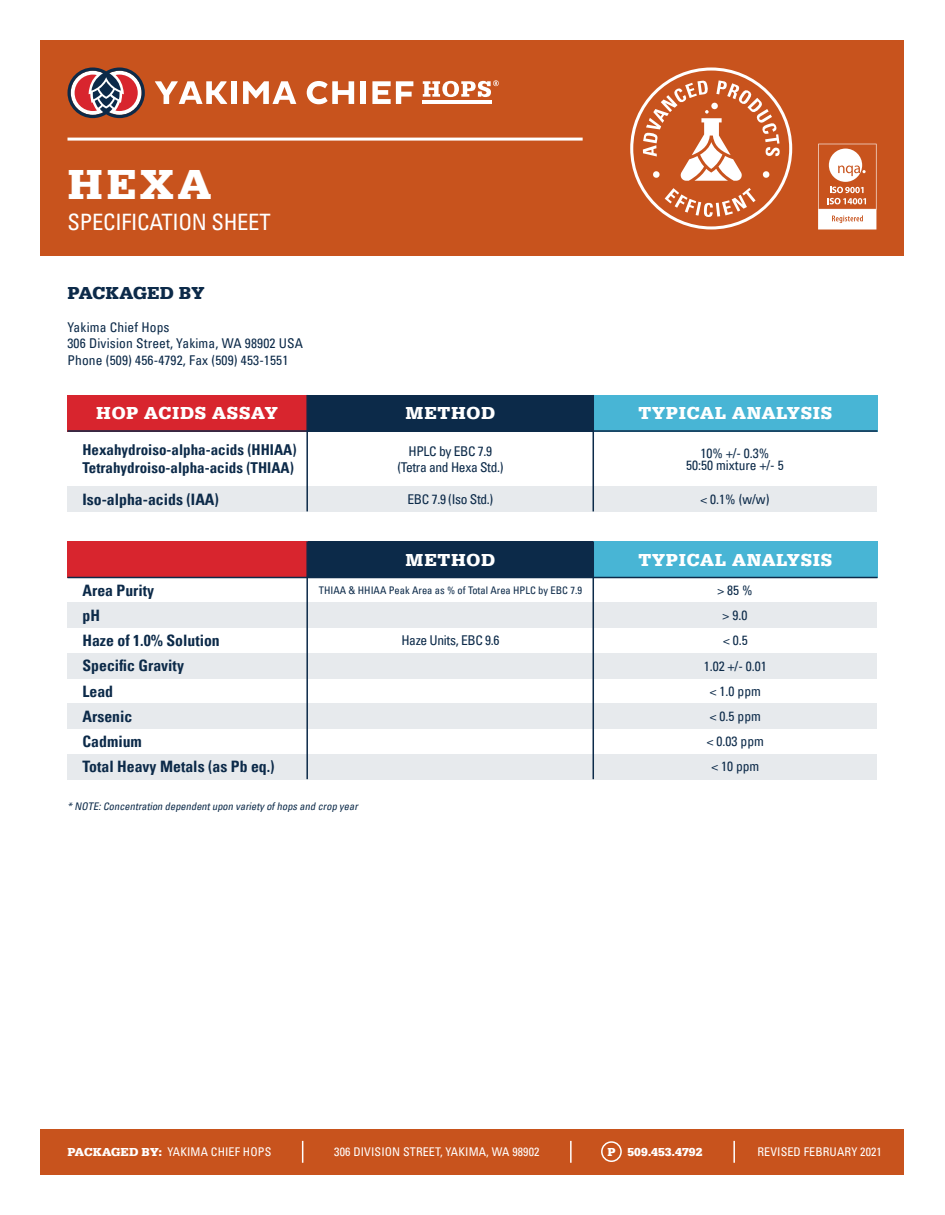
<style>
.page{position:relative;width:945px;height:1215px;background:#fff}
.page>*{position:absolute;margin:0;border:0;box-sizing:border-box;transform-origin:0 0}
.t1{font:700 43.5px "Egyptienne URW";color:#fff}
.t2{font:condensed 22.5px "Univers LT Std";letter-spacing:-.01em;color:#fff}
.t3{font:700 18px "Egyptienne URW";letter-spacing:.04em;color:#fff}
.t4{font:700 18px "Egyptienne URW";letter-spacing:.005em;color:#0c2a49}
.t5{font:700 condensed 15.75px "Univers LT Pro";color:#0c2a49}
.t6{font:700 condensed 15px/18px "Univers LT Pro";color:#0c2a49}
.t7{font:condensed 13.5px/16.5px "Univers LT Pro";color:#0c2a49}
.t8{font:condensed 13.5px "Univers LT Pro";letter-spacing:-.025em;color:#0c2a49}
.t9{font:condensed 12px "Univers LT Pro";letter-spacing:.01em;color:#fff}
.t10{font:700 12px "Egyptienne URW";letter-spacing:.01em;color:#fff}
.t11{font:italic condensed 10.5px "Univers LT Pro";color:#0c2a49}
.t12{font:condensed 10.5px "Univers LT Pro";color:#0c2a49}
.s1{font-family:"Egyptienne URW";font-weight:700;font-stretch:normal}
</style>
<div class="page">
<div style="left:40px;top:1129px;width:864px;height:45px;background:#c8531d"></div>
<div style="left:601px;top:1141px;width:21px;height:21px;border:2px solid #fff;border-radius:50%"></div>
<svg style="left:302px;top:1141px;width:1px;height:22px"></svg>
<hr style="left:570px;top:1141px;width:2px;height:22px;background:#fff">
<hr style="left:733px;top:1141px;width:2px;height:22px;background:#fff">
<div style="left:308px;top:395px;width:285px;height:36px;background:#0c2a49"></div>
<div style="left:593px;top:395px;width:285px;height:36px;background:#48b5d5"></div>
<div style="left:68px;top:395px;width:240px;height:36px;background:#d8252e"></div>
<div style="left:68px;top:486px;width:810px;height:25px;background:#e7eaed"></div>
<hr style="left:68px;top:430px;width:810px;height:2px;background:#0c2a49">
<hr style="left:306px;top:395px;width:2px;height:116px;background:#0c2a49">
<hr style="left:593px;top:395px;width:1px;height:116px;background:#0c2a49">
<div style="left:308px;top:541px;width:285px;height:37px;background:#0c2a49"></div>
<div style="left:593px;top:541px;width:285px;height:37px;background:#48b5d5"></div>
<div style="left:68px;top:541px;width:240px;height:37px;background:#d8252e"></div>
<div style="left:68px;top:603px;width:810px;height:25px;background:#e7eaed"></div>
<div style="left:68px;top:653px;width:810px;height:25px;background:#e7eaed"></div>
<div style="left:68px;top:704px;width:810px;height:25px;background:#e7eaed"></div>
<div style="left:68px;top:754px;width:810px;height:25px;background:#e7eaed"></div>
<hr style="left:68px;top:577px;width:810px;height:1px;background:#0c2a49">
<hr style="left:306px;top:541px;width:2px;height:238px;background:#0c2a49">
<hr style="left:593px;top:541px;width:1px;height:238px;background:#0c2a49">
<div style="left:40px;top:40px;width:864px;height:216px;background:#c8531d"></div>
<hr style="left:68px;top:138px;width:515px;height:3px;background:#fff">
<svg style="left:818px;top:144px;width:59px;height:86px"></svg>
<svg style="left:67px;top:68px;width:78px;height:50px;background:#9d676a"></svg>
<svg style="left:155px;top:81px;width:72px;height:23px"></svg>
<div style="left:231px;top:81px;width:6px;height:23px;background:#fff"></div>
<svg style="left:243px;top:81px;width:53px;height:23px"></svg>
<svg style="left:307px;top:81px;width:47px;height:23px"></svg>
<div style="left:361px;top:81px;width:5px;height:23px;background:#fff"></div>
<svg style="left:372px;top:81px;width:41px;height:23px"></svg>
<hr style="left:423px;top:101px;width:69px;height:3px;background:#fff">
<svg style="left:423px;top:80px;width:76px;height:17px"></svg>
<svg style="left:630px;top:67px;width:162px;height:163px"></svg>
<p class="t1" style="left:68px;top:159px;width:145px">HEXA</p>
<p class="t2" style="left:68px;top:207px;width:205px">SPECIFICATION SHEET</p>
<p class="t2" style="left:68px;top:207px;width:143px">PRODUCT DATA</p>
<p class="t4" style="left:68px;top:282px;width:139px">PACKAGED BY</p>
<p class="t7" style="left:68px;top:319px;width:104px">Yakima Chief Hops</p>
<p class="t7" style="left:68px;top:335px;width:237px">306 Division Street, Yakima, WA 98902 USA<br>Phone (509) 456-4792, Fax (509) 453-1551</p>
<p class="t3" style="left:96px;top:403px;width:183px">HOP ACIDS ASSAY</p>
<p class="t3" style="left:406px;top:403px;width:91px">METHOD</p>
<p class="t3" style="left:638px;top:403px;width:195px">TYPICAL ANALYSIS</p>
<p class="t6" style="left:82px;top:441px;width:216px">Hexahydroiso-alpha-acids (HHIAA)<br>Tetrahydroiso-alpha-acids (THIAA)</p>
<p class="t8" style="left:409px;top:442px;width:85px">HPLC by EBC 7.9</p>
<p class="t8" style="left:397px;top:459px;width:108px">(Tetra and Hexa Std.)</p>
<p class="t7" style="left:701px;top:444px;width:70px">10% +/- 0.3%</p>
<p class="t7" style="left:686px;top:457px;width:99px">50:50 mixture +/- 5</p>
<p class="t5" style="left:82px;top:489px;width:138px">Iso-alpha-acids (IAA)</p>
<p class="t8" style="left:408px;top:490px;width:87px">EBC 7.9 (Iso Std.)</p>
<p class="t7" style="left:701px;top:490px;width:70px">&lt; 0.1% (w/w)</p>
<p class="t3" style="left:406px;top:549px;width:91px">METHOD</p>
<p class="t3" style="left:638px;top:549px;width:195px">TYPICAL ANALYSIS</p>
<p class="t5" style="left:82px;top:581px;width:73px">Area Purity</p>
<p class="t5" style="left:82px;top:631px;width:139px">Haze of 1.0% Solution</p>
<p class="t5" style="left:82px;top:681px;width:32px">Lead</p>
<p class="t5" style="left:82px;top:732px;width:61px">Cadmium</p>
<p class="t5" style="left:82px;top:606px;width:19px">pH</p>
<p class="t5" style="left:82px;top:656px;width:103px">Specific Gravity</p>
<p class="t5" style="left:82px;top:707px;width:51px">Arsenic</p>
<p class="t5" style="left:82px;top:757px;width:194px">Total Heavy Metals (as Pb eq.)</p>
<p class="t12" style="left:319px;top:584px;width:265px">THIAA &amp; HHIAA Peak Area as % of Total Area HPLC by EBC 7.9</p>
<p class="t7" style="left:717px;top:582px;width:37px">&gt; 85 %</p>
<p class="t7" style="left:723px;top:607px;width:26px">&gt; 9.0</p>
<p class="t8" style="left:401px;top:632px;width:100px">Haze Units, EBC 9.6</p>
<p class="t7" style="left:723px;top:632px;width:26px">&lt; 0.5</p>
<p class="t7" style="left:710px;top:682px;width:52px">&lt; 1.0 ppm</p>
<p class="t7" style="left:707px;top:733px;width:58px">&lt; 0.03 ppm</p>
<p class="t7" style="left:704px;top:657px;width:64px">1.02 +/- 0.01</p>
<p class="t7" style="left:710px;top:708px;width:52px">&lt; 0.5 ppm</p>
<p class="t7" style="left:711px;top:758px;width:49px">&lt; 10 ppm</p>
<p class="t11" style="left:68px;top:799px;width:294px">* NOTE:Concentration dependentupon variety ofhops and crop year</p>
<p class="t9" style="left:68px;top:1144px;width:205px"><span class="s1">PACKAGED BY:</span> YAKIMA CHIEF HOPS</p>
<p class="t9" style="left:334px;top:1144px;width:207px">306 DIVISION STREET, YAKIMA, WA 98902</p>
<p class="t10" style="left:607px;top:1145px;width:97px">P 509.453.4792</p>
<p class="t9" style="left:758px;top:1144px;width:126px">REVISED FEBRUARY 2021</p>
</div>
